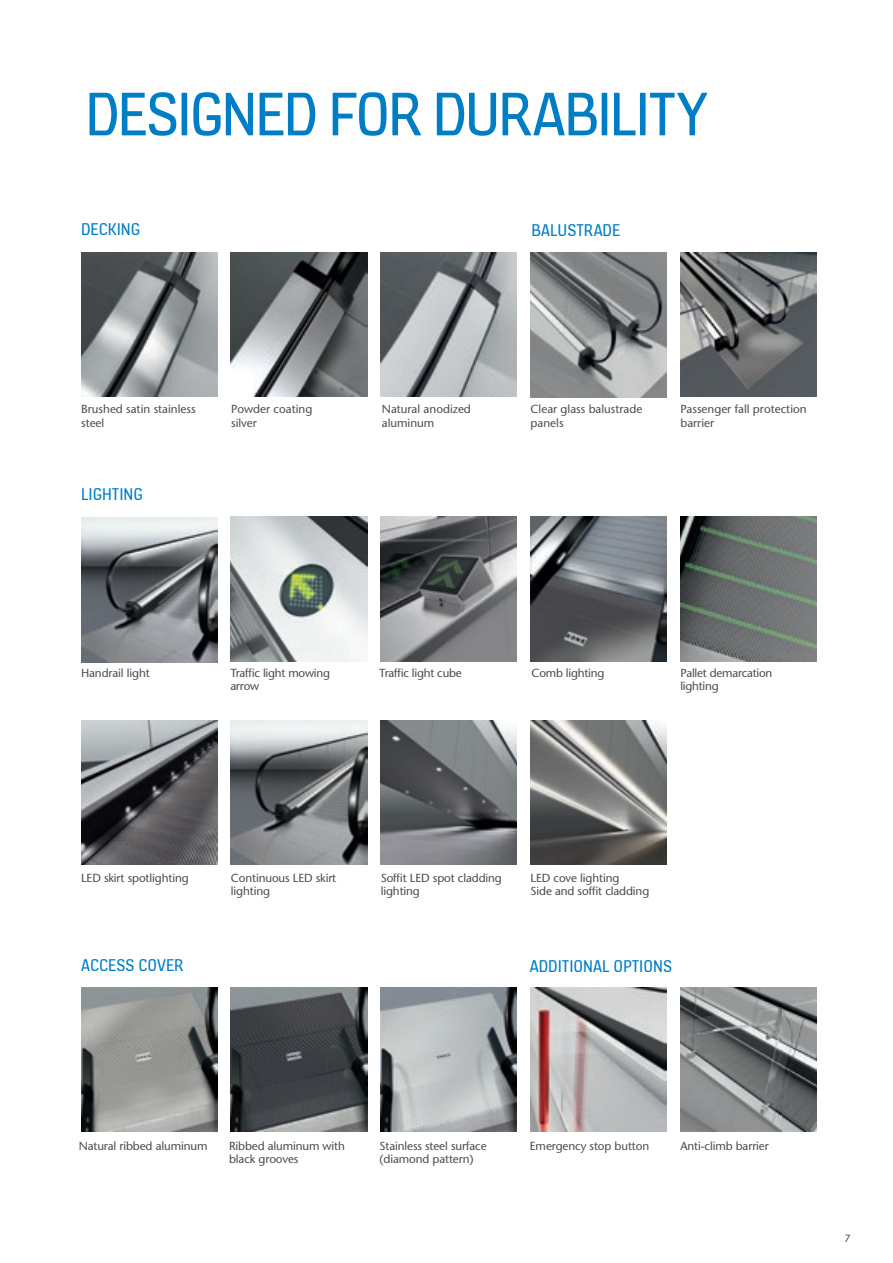
<style>
.page{position:relative;width:893px;height:1263px;background:#fff}
.page>*{position:absolute;margin:0;border:0;box-sizing:border-box;transform-origin:0 0}
.t1{font:66px "KONE Information v 13";letter-spacing:-.035em;color:#007ec5}
.t2{font:18px "KONE Information v 13";color:#007ec5}
.t3{font:11.7px/13.2px "Stone Sans";letter-spacing:-.01em;color:#4b4c4d}
.t4{font:10.5px "Stone Sans";color:#4b4c4d}
</style>
<div class="page">
<img style="left:81px;top:517px;width:136px;height:145px">
<img style="left:81px;top:987px;width:136px;height:144px">
<img style="left:231px;top:987px;width:136px;height:144px">
<img style="left:381px;top:987px;width:136px;height:144px">
<img style="left:231px;top:252px;width:136px;height:145px">
<img style="left:231px;top:720px;width:136px;height:145px">
<img style="left:531px;top:516px;width:136px;height:145px">
<img style="left:381px;top:516px;width:136px;height:145px">
<img style="left:680px;top:252px;width:136px;height:145px">
<img style="left:680px;top:516px;width:136px;height:145px">
<img style="left:81px;top:252px;width:136px;height:145px">
<img style="left:381px;top:252px;width:136px;height:145px">
<img style="left:531px;top:252px;width:136px;height:145px">
<img style="left:231px;top:516px;width:136px;height:145px">
<img style="left:81px;top:720px;width:136px;height:145px">
<img style="left:381px;top:720px;width:136px;height:145px">
<img style="left:531px;top:720px;width:136px;height:145px">
<img style="left:680px;top:987px;width:136px;height:144px">
<img style="left:531px;top:987px;width:136px;height:144px">
<h1 class="t1" style="left:85px;top:70px;width:624px">DESIGNED FOR DURABILITY</h1>
<h2 class="t2" style="left:81px;top:217px;width:60px">DECKING</h2>
<h2 class="t2" style="left:532px;top:218px;width:90px">BALUSTRADE</h2>
<p class="t3" style="left:81px;top:403px;width:116px">Brushed satin stainless steel</p>
<h2 class="t2" style="left:81px;top:482px;width:63px">LIGHTING</h2>
<p class="t3" style="left:231px;top:403px;width:83px">Powder coating silver</p>
<p class="t3" style="left:382px;top:403px;width:91px">Natural anodized aluminum</p>
<p class="t3" style="left:680px;top:403px;width:128px">Passenger fall protection barrier</p>
<p class="t3" style="left:531px;top:403px;width:113px">Clear glass balustrade panels</p>
<p class="t3" style="left:81px;top:666px;width:70px">Handrail light</p>
<p class="t3" style="left:230px;top:666px;width:101px">Traffic light mowing arrow</p>
<p class="t3" style="left:379px;top:666px;width:84px">Traffic light cube</p>
<p class="t3" style="left:532px;top:666px;width:74px">Comb lighting</p>
<p class="t3" style="left:680px;top:666px;width:93px">Pallet demarcation lighting</p>
<p class="t3" style="left:81px;top:871px;width:109px">LED skirt spotlighting</p>
<p class="t3" style="left:231px;top:871px;width:107px">Continuous LED skirt lighting</p>
<p class="t3" style="left:381px;top:871px;width:123px">Soffit LED spot cladding lighting</p>
<p class="t3" style="left:531px;top:871px;width:120px">LED cove lighting<br>Side and soffit cladding</p>
<h2 class="t2" style="left:81px;top:953px;width:104px">ACCESS COVER</h2>
<h2 class="t2" style="left:530px;top:954px;width:144px">ADDITIONAL OPTIONS</h2>
<p class="t3" style="left:79px;top:1139px;width:130px">Natural ribbed aluminum</p>
<p class="t3" style="left:229px;top:1139px;width:117px">Ribbed aluminum with black grooves</p>
<p class="t3" style="left:380px;top:1139px;width:109px">Stainless steel surface (diamond pattern)</p>
<p class="t3" style="left:530px;top:1139px;width:121px">Emergency stop button</p>
<p class="t3" style="left:680px;top:1139px;width:90px">Anti-climb barrier</p>
<p class="t4" style="left:844px;top:1231px;width:8px">7</p>
</div>
